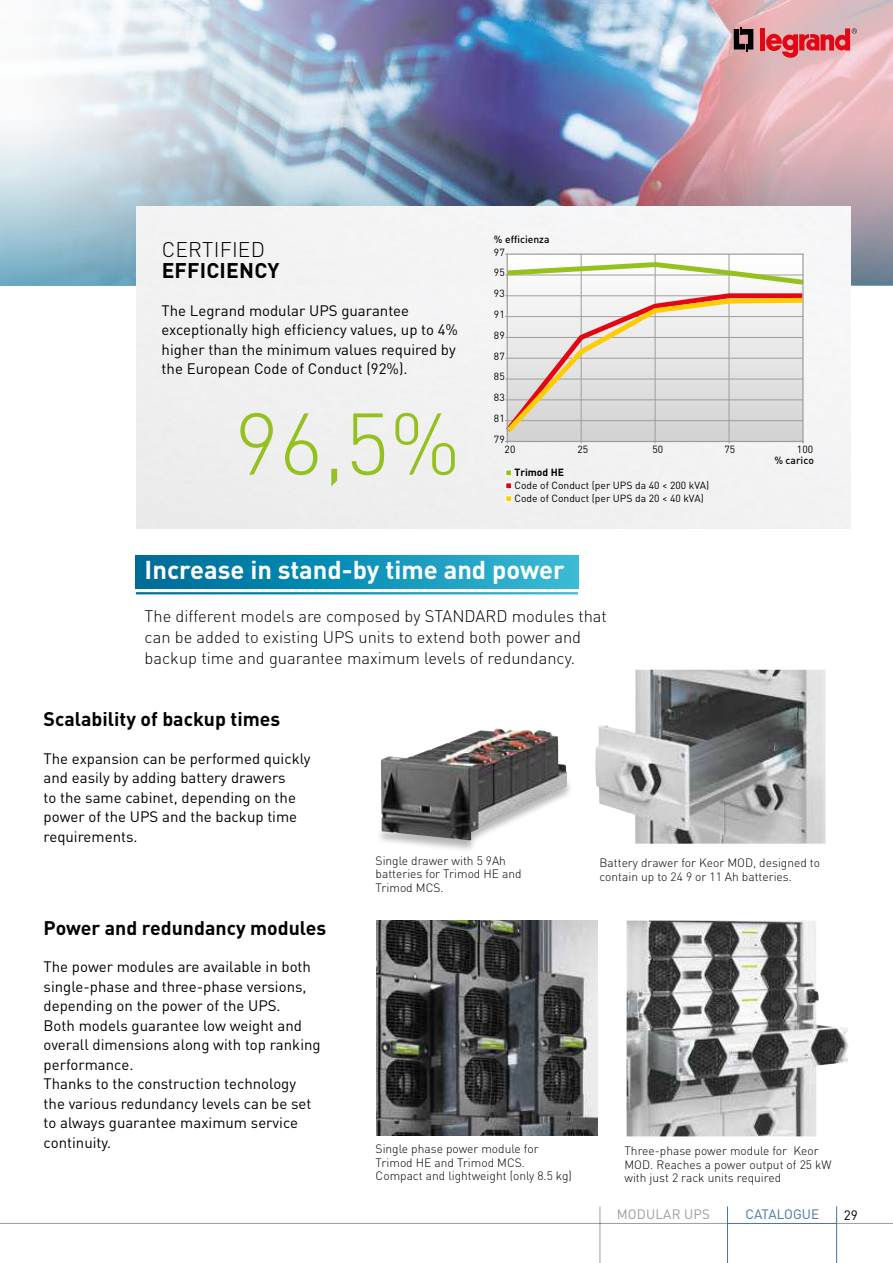
<style>
.page{position:relative;width:893px;height:1263px;background:#fff}
.page>*{position:absolute;margin:0;border:0;box-sizing:border-box;transform-origin:0 0}
.t1{font:300 85.95px "DIN Pro";color:#95c11f}
.t2{font:700 25.5px "DIN Pro";color:#fff}
.t3{font:700 21px "DIN Pro";letter-spacing:.01em;color:#000}
.t4{font:300 21px "DIN Pro";color:#000}
.t5{font:700 19.5px "DIN Pro";color:#000}
.t6{font:300 16.5px/21px "DIN Pro";color:#000}
.t7{font:15px/19.5px "DIN Pro";color:#000}
.t8{font:13.5px "DIN Pro";letter-spacing:.01em;color:#9d9d9c}
.t9{font:13.5px "DIN Pro";color:#4473a0}
.t10{font:13.5px "DIN Pro";color:#000}
.t11{font:300 12px/13.5px "DIN Pro";color:#000}
.t12{font:10.35px/13px "DIN Pro";color:#000}
.t13{font:500 10.35px "DIN Pro";color:#000}
.t14{font:700 10.35px "DIN Pro";color:#000}
</style>
<div class="page">
<hr style="left:0;top:1223px;width:727px;height:1px;background:#9d9d9c">
<hr style="left:837px;top:1223px;width:56px;height:1px;background:#9d9d9c">
<hr style="left:836px;top:1206px;width:1px;height:57px;background:#4473a0">
<hr style="left:728px;top:1223px;width:108px;height:1px;background:#4473a0">
<hr style="left:727px;top:1206px;width:1px;height:57px;background:#4473a0">
<hr style="left:600px;top:1206px;width:1px;height:57px;background:#9d9d9c">
<svg style="left:685px;top:0;width:208px;height:120px;background:#ddb9bf"></svg>
<svg style="left:734px;top:27px;width:19px;height:24px"></svg>
<div style="left:760px;top:28px;width:5px;height:23px;background:#e30613"></div>
<svg style="left:766px;top:28px;width:91px;height:32px;background:#e0767d"></svg>
<svg style="left:585px;top:0;width:100px;height:120px;background:#97bada"></svg>
<img style="left:52px;top:0;width:533px;height:120px">
<img style="left:595px;top:670px;width:231px;height:174px">
<div style="left:376px;top:777px;width:198px;height:76px;background:#000;opacity:.3"></div>
<img style="left:381px;top:728px;width:186px;height:112px">
<img style="left:376px;top:921px;width:221px;height:215px">
<img style="left:627px;top:920px;width:222px;height:216px">
<div style="left:136px;top:556px;width:442px;height:32px;background:linear-gradient(to right,#006a97,#35bad6)"></div>
<img style="left:0;top:120px;width:893px;height:166px">
<svg style="left:506px;top:483px;width:6px;height:6px"></svg>
<svg style="left:506px;top:496px;width:6px;height:6px"></svg>
<svg style="left:506px;top:470px;width:6px;height:6px"></svg>
<svg style="left:502px;top:285px;width:307px;height:158px"></svg>
<hr style="left:802px;top:254px;width:2px;height:187px;background:#9d9d9c">
<hr style="left:507px;top:254px;width:1px;height:187px;background:#9d9d9c">
<svg style="left:0;top:204px;width:893px;height:81px;fill:#f3f4f5"></svg>
<h3 class="t4" style="left:162px;top:235px;width:105px">CERTIFIED</h3>
<h3 class="t3" style="left:162px;top:256px;width:119px">EFFICIENCY</h3>
<p class="t7" style="left:162px;top:300px;width:298px">The Legrand modular UPS guarantee exceptionally high efficiency values, up to 4% higher than the minimum values required by the European Code of Conduct (92%).</p>
<h1 class="t1" style="left:235px;top:385px;width:227px">96,5%</h1>
<p class="t13" style="left:494px;top:232px;width:57px">% efficienza</p>
<p class="t12" style="left:494px;top:246px;width:12px">97</p>
<p class="t12" style="left:494px;top:266px;width:12px">95</p>
<p class="t12" style="left:494px;top:286px;width:12px">93</p>
<p class="t12" style="left:494px;top:307px;width:12px">91</p>
<p class="t12" style="left:494px;top:328px;width:12px">89</p>
<p class="t12" style="left:494px;top:349px;width:12px">87</p>
<p class="t12" style="left:494px;top:370px;width:12px">85</p>
<p class="t12" style="left:494px;top:391px;width:12px">83</p>
<p class="t12" style="left:494px;top:411px;width:12px">81</p>
<p class="t12" style="left:494px;top:432px;width:12px">79</p>
<p class="t12" style="left:505px;top:442px;width:12px">20</p>
<p class="t12" style="left:577px;top:442px;width:12px">25</p>
<p class="t12" style="left:652px;top:442px;width:12px">50</p>
<p class="t12" style="left:724px;top:442px;width:12px">75</p>
<p class="t12" style="left:797px;top:442px;width:18px">100</p>
<p class="t14" style="left:514px;top:465px;width:51px">Trimod HE</p>
<p class="t12" style="left:514px;top:478px;width:196px">Code of Conduct (per UPS da 40 &lt; 200 kVA)<br>Code of Conduct (per UPS da 20 &lt; 40 kVA)</p>
<p class="t13" style="left:774px;top:453px;width:41px">% carico</p>
<h2 class="t2" style="left:145px;top:553px;width:422px">Increase in stand-by time and power</h2>
<p class="t6" style="left:145px;top:605px;width:464px">The different models are composed by STANDARD modules that can be added to existing UPS units to extend both power and backup time and guarantee maximum levels of redundancy.</p>
<h3 class="t5" style="left:44px;top:706px;width:238px">Scalability of backup times</h3>
<p class="t7" style="left:44px;top:748px;width:268px">The expansion can be performed quickly and easily by adding battery drawers<br>to the same cabinet, depending on the power of the UPS and the backup time requirements.</p>
<h3 class="t5" style="left:44px;top:914px;width:284px">Power and redundancy modules</h3>
<p class="t7" style="left:44px;top:956px;width:279px">The power modules are available in both single-phase and three-phase versions, depending on the power of the UPS.<br>Both models guarantee low weight and overall dimensions along with top ranking performance.<br>Thanks to the construction technology the various redundancy levels can be set to always guarantee maximum service continuity.</p>
<p class="t11" style="left:376px;top:853px;width:147px">Single drawer with 5 9Ah batteries for Trimod HE and<br>Trimod MCS.</p>
<p class="t11" style="left:600px;top:855px;width:222px">Battery drawer for Keor MOD, designed to contain up to 24 9 or 11 Ah batteries.</p>
<p class="t11" style="left:376px;top:1142px;width:198px">Single phase power module for<br>Trimod HE and Trimod MCS.<br>Compact and lightweight (only 8.5 kg)</p>
<p class="t11" style="left:624px;top:1143px;width:208px">Three-phase power module for Keor<br>MOD. Reaches a power output of 25 kW with just 2 rack units required</p>
<p class="t8" style="left:617px;top:1205px;width:95px">MODULAR UPS</p>
<p class="t9" style="left:745px;top:1205px;width:75px">CATALOGUE</p>
<p class="t10" style="left:844px;top:1206px;width:16px">29</p>
</div>
